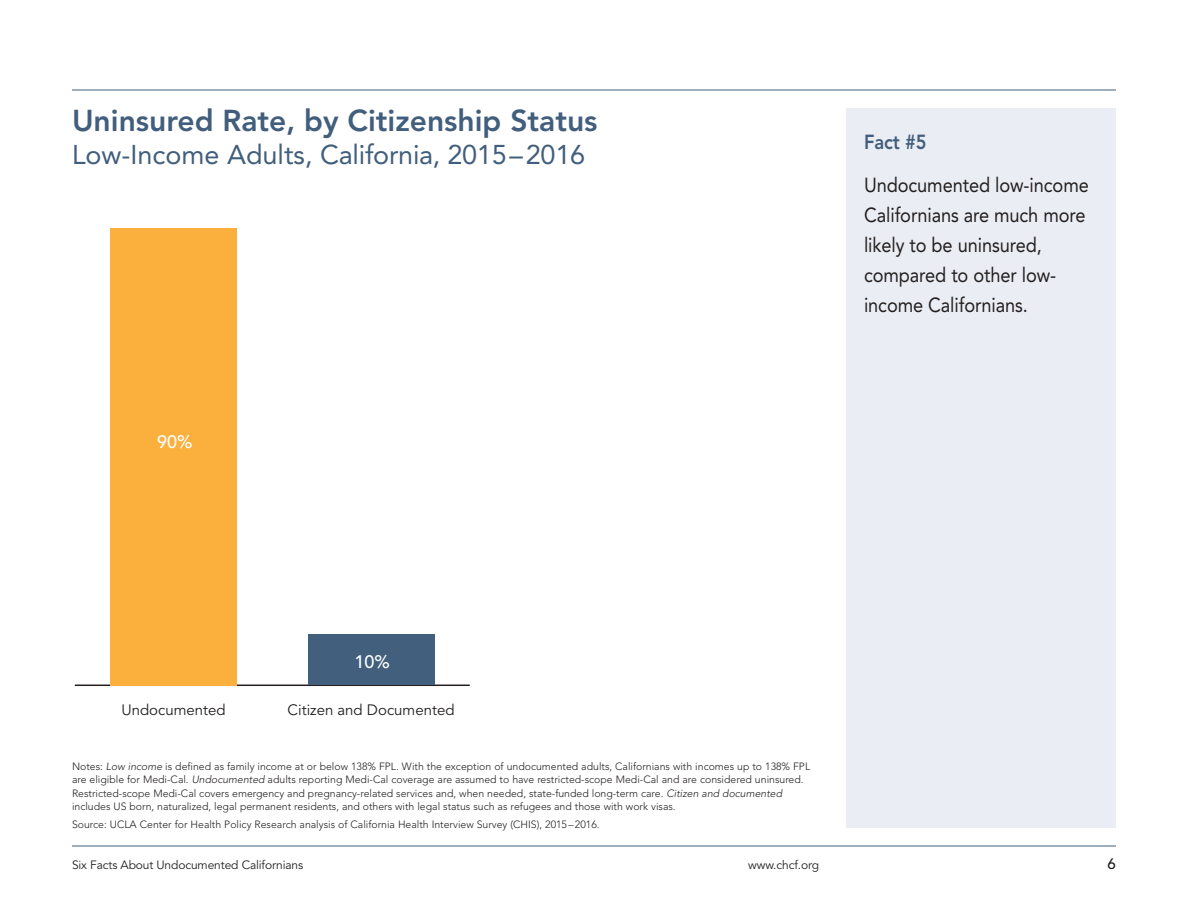
<style>
.page{position:relative;width:1188px;height:918px;background:#fff}
.page>*{position:absolute;margin:0;border:0;box-sizing:border-box;transform-origin:0 0}
.t1{font:800 30px "Avenir LT Std";color:#415e7c}
.t2{font:27px "Avenir LT Std";letter-spacing:-.01em;color:#415e7c}
.t3{font:20.25px/30px "Avenir LT Std";letter-spacing:-.005em;color:#231f20;scale:.9 1}
.t4{font:800 20.25px "Avenir LT Std";color:#415e7c;scale:.9 1}
.t5{font:500 18px "Avenir LT Std";color:#fff}
.t6{font:15px "Avenir LT Std";color:#231f20}
.t7{font:500 15px "Avenir LT Std";color:#231f20}
.t8{font:12px "Avenir LT Std";letter-spacing:-.01em;color:#231f20}
.t9{font:300 10.5px/13.5px "Avenir LT Std";color:#231f20}
.s1{font-style:italic}
</style>
<div class="page">
<div style="left:846px;top:108px;width:270px;height:720px;background:#ebedf4"></div>
<hr style="left:72px;top:90px;width:1044px;height:1px;background:#415e7c">
<hr style="left:72px;top:846px;width:1044px;height:1px;background:#415e7c">
<hr style="left:75px;top:685px;width:395px;height:1px;background:#231f20">
<div style="left:110px;top:228px;width:127px;height:457px;background:#fbaf3d"></div>
<div style="left:308px;top:634px;width:126px;height:51px;background:#425f7d"></div>
<h1 class="t1" style="left:72px;top:103px;width:527px">Uninsured Rate, by Citizenship Status</h1>
<h2 class="t2" style="left:72px;top:139px;width:515px">Low-Income Adults, California, 2015–2016</h2>
<h3 class="t5" style="left:157px;top:431px;width:37px">90%</h3>
<h3 class="t4" style="left:864px;top:130px;width:71px">Fact #5</h3>
<h3 class="t3" style="left:864px;top:170px;width:251px">Undocumented low-income<br>Californians are much more likely to be uninsured, compared to other low&shy;income Californians.</h3>
<h3 class="t5" style="left:354px;top:651px;width:37px">10%</h3>
<h3 class="t6" style="left:121px;top:701px;width:106px">Undocumented</h3>
<h3 class="t6" style="left:288px;top:701px;width:168px">Citizen and Documented</h3>
<p class="t9" style="left:72px;top:759px;width:740px">Notes: <span class="s1">Low income</span> is defined as family income at or below 138% FPL. With the exception of undocumented adults, Californians with incomes up to 138% FPL are eligible for Medi-Cal. <span class="s1">Undocumented</span> adults reporting Medi-Cal coverage are assumed to have restricted-scope Medi-Cal and are considered uninsured.<br>Restricted-scope Medi-Cal covers emergency and pregnancy-related services and, when needed, state-funded long-term care. <span class="s1">Citizen and documented </span>includes US born, naturalized, legal permanent residents, and others with legal status such as refugees and those with work visas.</p>
<p class="t9" style="left:72px;top:818px;width:529px">Source: UCLA Center for Health Policy Research analysis of California Health Interview Survey (CHIS), 2015 – 2016.</p>
<p class="t8" style="left:72px;top:858px;width:233px">Six Facts About Undocumented Californians</p>
<p class="t8" style="left:748px;top:858px;width:72px">www.chcf.org</p>
<h3 class="t7" style="left:1108px;top:855px;width:10px">6</h3>
</div>
